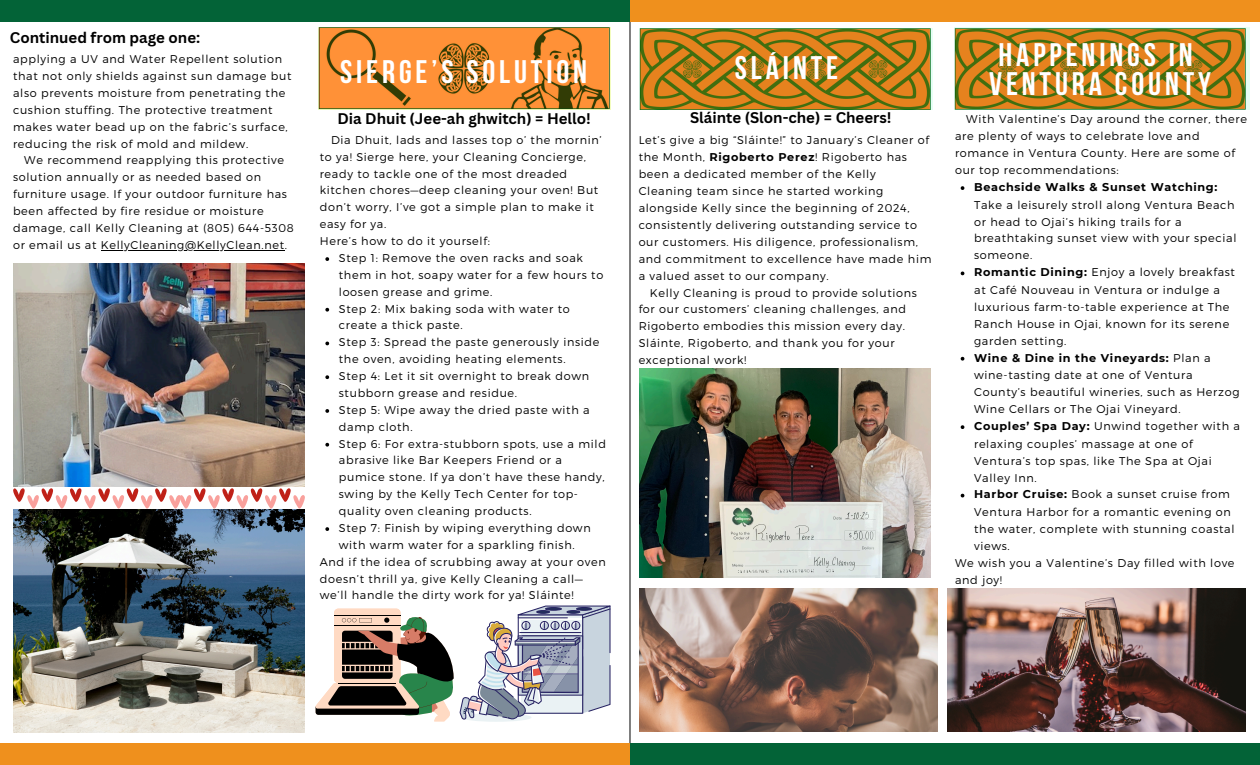
<style>
.page{position:relative;width:1260px;height:765px;background:#fff}
.page>*{position:absolute;margin:0;border:0;box-sizing:border-box;transform-origin:0 0}
.t1{font:700 32.5px/29px "Bebas Neue";letter-spacing:.12em;color:#fff}
.t2{font:700 15px "Canva Sans";color:#000}
.t3{font:300 11.25px/16.9px "Montserrat";letter-spacing:.06em;color:#000}
.s1{font-weight:700}
</style>
<div class="page">
<img style="left:947px;top:589px;width:298px;height:142px">
<img style="left:640px;top:589px;width:298px;height:142px">
<hr style="left:630px;top:0;width:1px;height:765px;background:#000">
<div style="left:630px;top:0;width:630px;height:22px;background:#ef901d"></div>
<div style="left:0;top:0;width:630px;height:22px;background:#036337"></div>
<div style="left:630px;top:743px;width:630px;height:22px;background:#036337"></div>
<img style="left:954px;top:28px;width:296px;height:81px">
<div style="left:0;top:743px;width:630px;height:22px;background:#ef901d"></div>
<img style="left:319px;top:28px;width:291px;height:81px">
<img style="left:640px;top:368px;width:290px;height:209px">
<img style="left:640px;top:28px;width:292px;height:82px">
<hr style="left:101px;top:250px;width:184px;height:1px;background:#000">
<img style="left:13px;top:264px;width:292px;height:223px">
<img style="left:13px;top:510px;width:292px;height:223px">
<div style="left:461px;top:713px;width:71px;height:9px;background:#f1f6f7;border-radius:50%"></div>
<svg style="left:315px;top:606px;width:296px;height:115px"></svg>
<svg style="left:13px;top:488px;width:292px;height:21px"></svg>
<svg style="left:325px;top:257px;width:4px;height:4px"></svg>
<svg style="left:325px;top:308px;width:4px;height:4px"></svg>
<svg style="left:325px;top:342px;width:4px;height:3px"></svg>
<svg style="left:325px;top:375px;width:4px;height:4px"></svg>
<svg style="left:325px;top:409px;width:4px;height:4px"></svg>
<svg style="left:325px;top:443px;width:4px;height:4px"></svg>
<svg style="left:325px;top:527px;width:4px;height:4px"></svg>
<svg style="left:961px;top:186px;width:3px;height:4px"></svg>
<svg style="left:961px;top:357px;width:3px;height:4px"></svg>
<svg style="left:961px;top:425px;width:3px;height:4px"></svg>
<p class="t2" style="left:10px;top:27px;width:192px">Continued from page one:</p>
<p class="t3" style="left:13px;top:50px;width:280px">applying a UV and Water Repellent solution that not only shields against sun damage but also prevents moisture from penetrating the cushion stuffing. The protective treatment makes water bead up on the fabric’s surface, reducing the risk of mold and mildew.</p>
<p class="t3" style="left:13px;top:151px;width:282px;text-indent:11px">We recommend reapplying this protective solution annually or as needed based on furniture usage. If your outdoor furniture has been affected by fire residue or moisture damage, call Kelly Cleaning at (805) 644-5308 or email us at KellyCleaning@KellyClean.net.</p>
<p class="t1" style="left:340px;top:61px;width:249px">SIERGE’S SOLUTION</p>
<h1 class="t2" style="left:337px;top:108px;width:255px">Dia Dhuit (Jee-ah ghwitch) = Hello!</h1>
<h2 class="t3" style="left:320px;top:131px;width:284px;text-indent:11px">Dia Dhuit, lads and lasses top o’ the mornin’ to ya! Sierge here, your Cleaning Concierge, ready to tackle one of the most dreaded kitchen chores—deep cleaning your oven! But don’t worry, I’ve got a simple plan to make it easy for ya.</h2>
<p class="t3" style="left:320px;top:232px;width:172px">Here’s how to do it yourself:</p>
<p class="t3" style="left:339px;top:249px;width:266px">Step 1: Remove the oven racks and soak them in hot, soapy water for a few hours to loosen grease and grime.</p>
<h2 class="t3" style="left:339px;top:300px;width:232px">Step 2: Mix baking soda with water to create a thick paste.</h2>
<p class="t3" style="left:339px;top:333px;width:262px">Step 3: Spread the paste generously inside the oven, avoiding heating elements.</p>
<p class="t3" style="left:339px;top:367px;width:252px">Step 4: Let it sit overnight to break down stubborn grease and residue.</p>
<p class="t3" style="left:339px;top:401px;width:252px">Step 5: Wipe away the dried paste with a damp cloth.</p>
<p class="t3" style="left:339px;top:435px;width:269px">Step 6: For extra-stubborn spots, use a mild abrasive like Bar Keepers Friend or a pumice stone. If ya don’t have these handy, swing by the Kelly Tech Center for top&shy;quality oven cleaning products.</p>
<p class="t3" style="left:339px;top:519px;width:253px">Step 7: Finish by wiping everything down with warm water for a sparkling finish.</p>
<p class="t3" style="left:320px;top:553px;width:288px">And if the idea of scrubbing away at your oven doesn’t thrill ya, give Kelly Cleaning a call— we’ll handle the dirty work for ya! Sláinte!</p>
<h2 class="t1" style="left:735px;top:56px;width:105px">SLÁINTE</h2>
<p class="t2" style="left:690px;top:107px;width:203px">Sláinte (Slon-che) = Cheers!</p>
<h1 class="t3" style="left:639px;top:131px;width:294px">Let’s give a big “Sláinte!” to January’s Cleaner of the Month, <span class="s1">Rigoberto Perez</span>! Rigoberto has been a dedicated member of the Kelly Cleaning team since he started working alongside Kelly since the beginning of 2024, consistently delivering outstanding service to our customers. His diligence, professionalism, and commitment to excellence have made him a valued asset to our company.</h1>
<p class="t3" style="left:639px;top:284px;width:280px;text-indent:11px">Kelly Cleaning is proud to provide solutions for our customers’ cleaning challenges, and Rigoberto embodies this mission every day.<br>Sláinte, Rigoberto, and thank you for your exceptional work!</p>
<p class="t1" style="left:989px;top:44px;width:224px">HAPPENINGS IN<br>VENTURA COUNTY</p>
<p class="t3" style="left:955px;top:110px;width:294px;text-indent:11px">With Valentine’s Day around the corner, there are plenty of ways to celebrate love and romance in Ventura County. Here are some of our top recommendations:</p>
<p class="t3" style="left:974px;top:178px;width:264px"><span class="s1">Beachside Walks &amp; Sunset Watching:<br></span>Take a leisurely stroll along Ventura Beach or head to Ojai’s hiking trails for a breathtaking sunset view with your special someone.</p>
<p class="t3" style="left:974px;top:263px;width:262px"><span class="s1">Romantic Dining:</span> Enjoy a lovely breakfast at Café Nouveau in Ventura or indulge a luxurious farm-to-table experience at The Ranch House in Ojai, known for its serene garden setting.</p>
<p class="t3" style="left:974px;top:348px;width:267px;line-height:17.2px"><span class="s1">Wine &amp; Dine in the Vineyards:</span> Plan a wine-tasting date at one of Ventura County’s beautiful wineries, such as Herzog Wine Cellars or The Ojai Vineyard.</p>
<p class="t3" style="left:974px;top:417px;width:267px;line-height:17.2px"><span class="s1">Couples’ Spa Day:</span> Unwind together with a relaxing couples’ massage at one of<br>Ventura’s top spas, like The Spa at Ojai<br>Valley Inn.</p>
<p class="t3" style="left:974px;top:485px;width:262px;line-height:17.2px"><span class="s1">Harbor Cruise:</span> Book a sunset cruise from<br>Ventura Harbor for a romantic evening on the water, complete with stunning coastal views.</p>
<p class="t3" style="left:955px;top:554px;width:281px">We wish you a Valentine’s Day filled with love and joy!</p>
</div>
